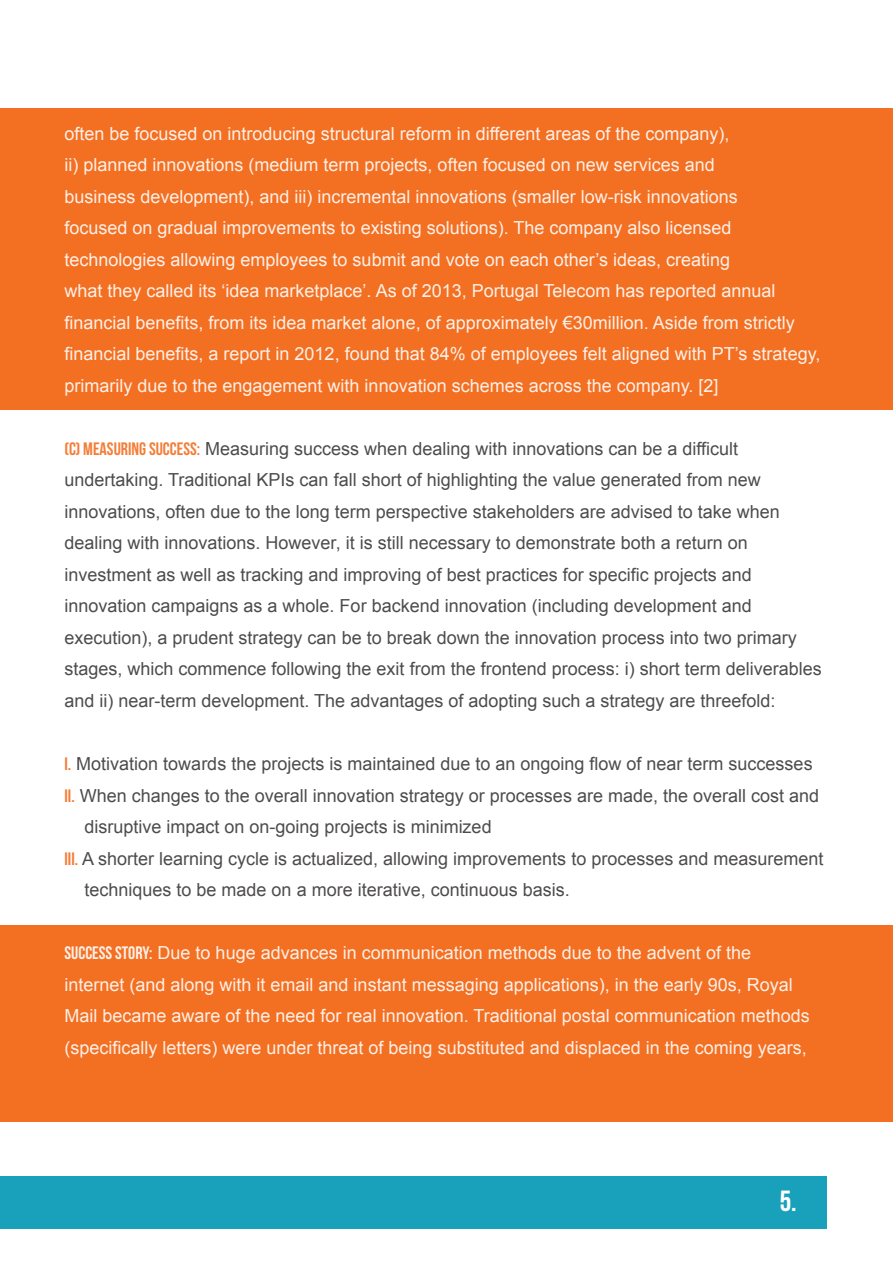
<style>
.page{position:relative;width:893px;height:1263px;background:#fff}
.page>*{position:absolute;margin:0;border:0;box-sizing:border-box;transform-origin:0 0}
.t1{font:29.25px "Bebas Neue";color:#fff}
.t2{font:18px/31.5px "Arial";color:rgb(35 31 32/.9)}
.t3{font:18px/31.5px "Arial";color:#fff}
.s1{font-family:"Bebas Neue";color:#f36f21}
.s2{font-family:"Bebas Neue"}
</style>
<div class="page">
<div style="left:0;top:1176px;width:827px;height:53px;background:#19a1bb"></div>
<div style="left:0;top:925px;width:893px;height:197px;background:#f36f21"></div>
<div style="left:0;top:109px;width:893px;height:301px;background:#f36f21"></div>
<p class="t3" style="left:64px;top:118px;width:757px">often be focused on introducing structural reform in different areas of the company),<br>ii) planned innovations (medium term projects, often focused on new services and<br>business development), and iii) incremental innovations (smaller low-risk innovations<br>focused on gradual improvements to existing solutions). The company also licensed technologies allowing employees to submit and vote on each other’s ideas, creating<br>what they called its ‘idea marketplace’. As of 2013, Portugal Telecom has reported annual financial benefits, from its idea market alone, of approximately €30million. Aside from strictly financial benefits, a report in 2012, found that 84% of employees felt aligned with PT’s strategy, primarily due to the engagement with innovation schemes across the company. [2]</p>
<p class="t2" style="left:64px;top:433px;width:759px"><span class="s1">(C) MEASURING SUCCESS:</span> Measuring success when dealing with innovations can be a difficult undertaking. Traditional KPIs can fall short of highlighting the value generated from new innovations, often due to the long term perspective stakeholders are advised to take when dealing with innovations. However, it is still necessary to demonstrate both a return on investment as well as tracking and improving of best practices for specific projects and innovation campaigns as a whole. For backend innovation (including development and execution), a prudent strategy can be to break down the innovation process into two primary stages, which commence following the exit from the frontend process: i) short term deliverables and ii) near-term development. The advantages of adopting such a strategy are threefold:</p>
<p class="t2" style="left:64px;top:748px;width:750px"><span class="s1">I.</span> Motivation towards the projects is maintained due to an ongoing flow of near term successes</p>
<p class="t2" style="left:64px;top:779px;width:756px"><span class="s1">II.</span> When changes to the overall innovation strategy or processes are made, the overall cost and</p>
<p class="t2" style="left:85px;top:811px;width:409px">disruptive impact on on-going projects is minimized</p>
<p class="t2" style="left:64px;top:842px;width:760px"><span class="s1">III.</span> A shorter learning cycle is actualized, allowing improvements to processes and measurement</p>
<p class="t2" style="left:85px;top:874px;width:487px">techniques to be made on a more iterative, continuous basis.</p>
<p class="t3" style="left:64px;top:937px;width:747px"><span class="s2">SUCCESS STORY:</span> Due to huge advances in communication methods due to the advent of the internet (and along with it email and instant messaging applications), in the early 90s, Royal Mail became aware of the need for real innovation. Traditional postal communication methods (specifically letters) were under threat of being substituted and displaced in the coming years,</p>
<h1 class="t1" style="left:780px;top:1185px;width:18px">5.</h1>
</div>
